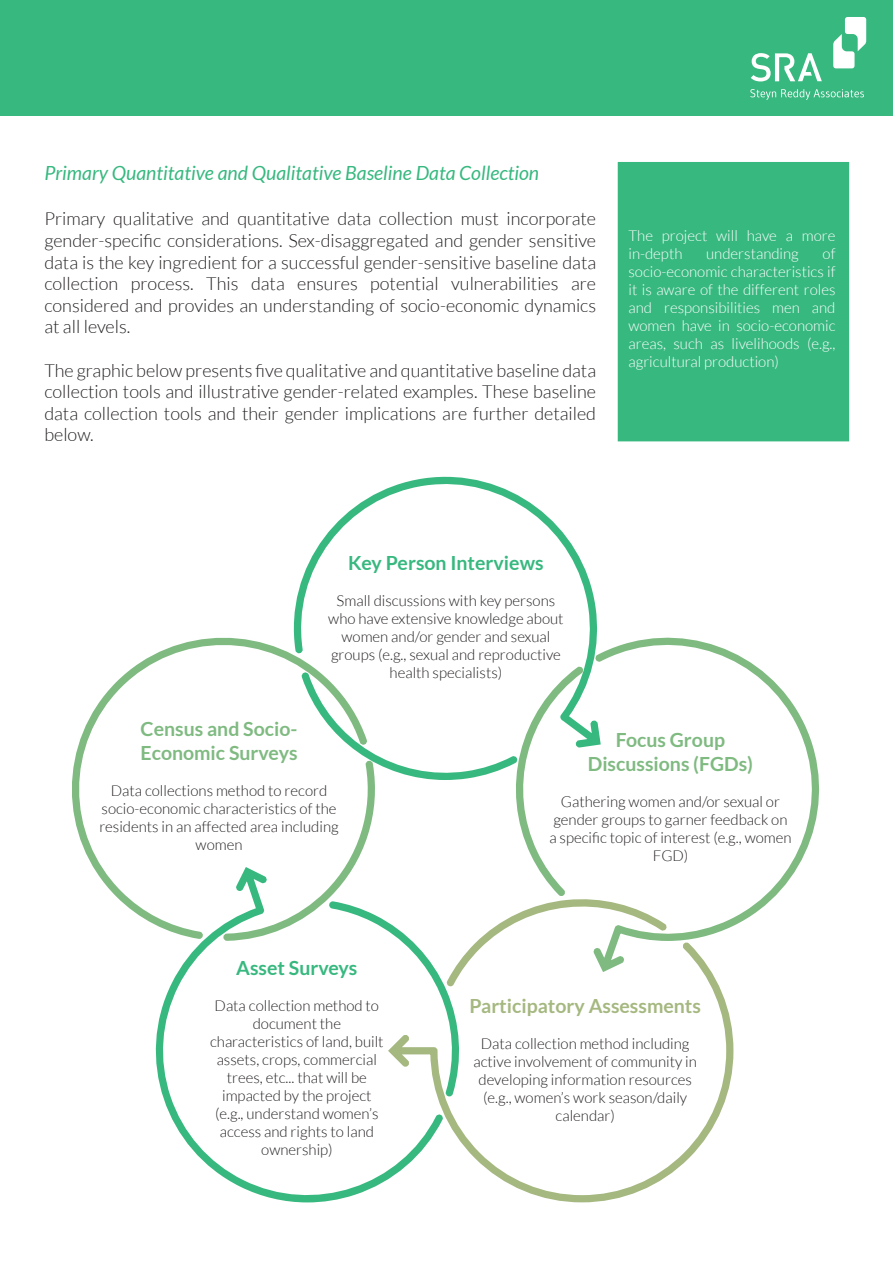
<style>
.page{position:relative;width:893px;height:1263px;background:#fff}
.page>*{position:absolute;margin:0;border:0;box-sizing:border-box;transform-origin:0 0}
.t1{font:700 19.5px/23.4px "Lato";color:#7fba81;text-align:center}
.t2{font:italic 19.5px "Lato";color:#37b87f}
.t3{font:700 19.5px "Lato";color:#37b87f}
.t4{font:700 19.5px "Lato";color:#a5b880}
.t5{font:300 18px/21.6px "Lato";color:#231f20;text-align:justify}
.t6{font:300 15px/18px "Lato";color:#231f20;text-align:center}
.t7{font:300 15px/18px "Lato";color:#fff}
</style>
<div class="page">
<div style="left:0;top:0;width:893px;height:116px;background:#37b87f"></div>
<svg style="left:751px;top:53px;width:71px;height:28px"></svg>
<svg style="left:750px;top:89px;width:114px;height:11px"></svg>
<svg style="left:833px;top:17px;width:33px;height:51px"></svg>
<div style="left:618px;top:162px;width:231px;height:279px;background:#37b87f"></div>
<svg style="left:72px;top:637px;width:213px;height:273px"></svg>
<svg style="left:285px;top:476px;width:312px;height:188px"></svg>
<svg style="left:132px;top:865px;width:254px;height:338px"></svg>
<svg style="left:386px;top:974px;width:348px;height:229px"></svg>
<svg style="left:222px;top:664px;width:447px;height:434px"></svg>
<svg style="left:591px;top:618px;width:229px;height:356px"></svg>
<h1 class="t2" style="left:44px;top:162px;width:496px">Primary Quantitative and Qualitative Baseline Data Collection</h1>
<p class="t5" style="left:44px;top:208px;width:553px">Primary qualitative and quantitative data collection must incorporate gender-specific considerations. Sex-disaggregated and gender sensitive data is the key ingredient for a successful gender-sensitive baseline data collection process. This data ensures potential vulnerabilities are considered and provides an understanding of socio-economic dynamics at all levels.</p>
<p class="t5" style="left:44px;top:359px;width:553px">The graphic below presents five qualitative and quantitative baseline data collection tools and illustrative gender-related examples. These baseline data collection tools and their gender implications are further detailed below.</p>
<p class="t7" style="left:628px;top:227px;width:209px">The project will have a more in-depth</p>
<p class="t7" style="left:706px;top:245px;width:94px">understanding</p>
<p class="t7" style="left:628px;top:245px;width:209px;text-align:justify;text-indent:194px">of socio-economic characteristics if it is aware of the different roles and responsibilities men and women have in socio-economic areas, such as livelihoods (e.g., agricultural production)</p>
<h1 class="t3" style="left:348px;top:551px;width:197px">Key Person Interviews</h1>
<p class="t6" style="left:328px;top:591px;width:237px">Small discussions with key persons who have extensive knowledge about women and/or gender and sexual groups (e.g., sexual and reproductive health specialists)</p>
<h1 class="t1" style="left:141px;top:717px;width:159px;text-align:left">Census and Socio-<br>Economic Surveys</h1>
<p class="t6" style="left:99px;top:781px;width:241px">Data collections method to record socio-economic characteristics of the residents in an affected area including women</p>
<h1 class="t3" style="left:236px;top:957px;width:123px">Asset Surveys</h1>
<p class="t6" style="left:210px;top:997px;width:175px">Data collection method to document the characteristics of land, built assets, crops, commercial trees, etc... that will be impacted by the project (e.g., understand women’s access and rights to land ownership)</p>
<h1 class="t1" style="left:588px;top:728px;width:167px">Focus Group<br>Discussions (FGDs)</h1>
<p class="t6" style="left:549px;top:792px;width:244px">Gathering women and/or sexual or gender groups to garner feedback on a specific topic of interest (e.g., women<br>FGD)</p>
<h1 class="t4" style="left:469px;top:994px;width:233px">Participatory Assessments</h1>
<p class="t6" style="left:473px;top:1034px;width:225px">Data collection method including active involvement of community in developing information resources (e.g., women’s work season/daily calendar)</p>
</div>
